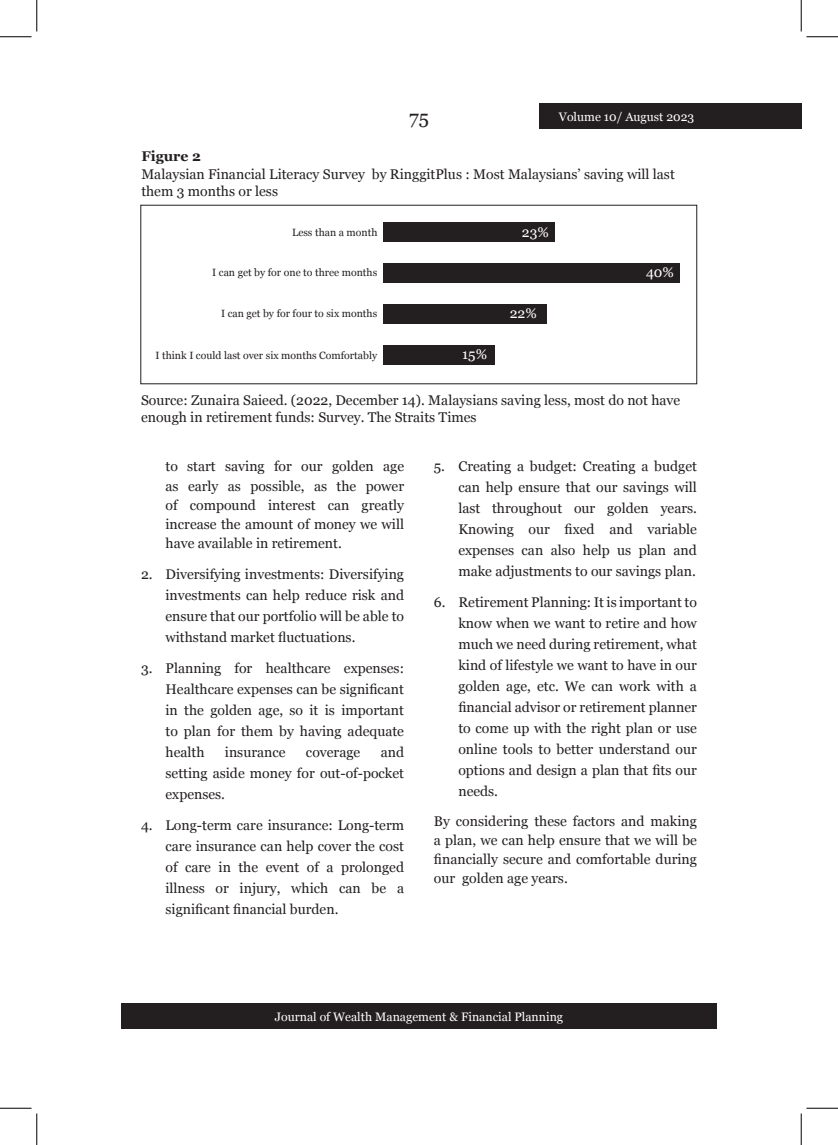
<style>
.page{position:relative;width:838px;height:1145px;background:#fff}
.page>*{position:absolute;margin:0;border:0;box-sizing:border-box;transform-origin:0 0}
.t1{font:19.25px "Georgia";color:#231f20}
.t2{font:14px/21px "Georgia";color:#231f20;text-align:justify}
.t3{font:14px "Georgia";color:#fff}
.t4{font:700 14px "Georgia";color:#231f20}
.t5{font:12.25px "Georgia";color:#fff}
.t6{font:10.5px "Georgia";color:#231f20}
</style>
<div class="page">
<div style="left:539px;top:104px;width:262px;height:25px;background:#231f20"></div>
<div style="left:121px;top:1003px;width:595px;height:26px;background:#231f20"></div>
<div style="left:383px;top:223px;width:171px;height:19px;background:#231f20"></div>
<div style="left:383px;top:304px;width:163px;height:20px;background:#231f20"></div>
<div style="left:383px;top:345px;width:111px;height:20px;background:#231f20"></div>
<div style="left:383px;top:263px;width:296px;height:20px;background:#231f20"></div>
<hr style="left:0;top:36px;width:32px;height:1px;background:#000">
<hr style="left:806px;top:36px;width:31px;height:1px;background:#000">
<hr style="left:0;top:1108px;width:32px;height:1px;background:#000">
<hr style="left:806px;top:1108px;width:31px;height:1px;background:#000">
<hr style="left:36px;top:0;width:1px;height:31px;background:#000">
<hr style="left:36px;top:1113px;width:1px;height:32px;background:#000">
<hr style="left:800px;top:0;width:1px;height:31px;background:#000">
<hr style="left:800px;top:1113px;width:1px;height:32px;background:#000">
<h1 class="t1" style="left:409px;top:103px;width:21px">75</h1>
<p class="t5" style="left:558px;top:108px;width:137px">Volume 10/ August 2023</p>
<p class="t4" style="left:141px;top:146px;width:61px">Figure 2</p>
<p class="t2" style="left:141px;top:165px;width:535px;line-height:17.5px">Malaysian Financial Literacy Survey by RinggitPlus : Most Malaysians’ saving will last them 3 months or less</p>
<p class="t6" style="left:292px;top:225px;width:87px">Less than a month</p>
<p class="t3" style="left:522px;top:222px;width:28px">23%</p>
<p class="t6" style="left:212px;top:265px;width:166px">I can get by for one to three months</p>
<p class="t3" style="left:646px;top:262px;width:29px">40%</p>
<p class="t6" style="left:221px;top:306px;width:158px">I can get by for four to six months</p>
<p class="t6" style="left:155px;top:347px;width:223px">I think I could last over six months Comfortably</p>
<p class="t3" style="left:509px;top:303px;width:29px">22%</p>
<p class="t3" style="left:462px;top:344px;width:26px">15%</p>
<p class="t2" style="left:141px;top:390px;width:540px;line-height:17.5px">Source: Zunaira Saieed. (2022, December 14). Malaysians saving less, most do not have enough in retirement funds: Survey. The Straits Times</p>
<p class="t2" style="left:165px;top:456px;width:240px;line-height:19.2px">to start saving for our golden age as early as possible, as the power of compound interest can greatly increase the amount of money we will have available in retirement.</p>
<p class="t2" style="left:165px;top:563px;width:240px;text-indent:-24px">2. Diversifying investments: Diversifying investments can help reduce risk and ensure that our portfolio will be able to withstand market fluctuations.</p>
<p class="t2" style="left:165px;top:657px;width:240px;text-indent:-24px">3. Planning for healthcare expenses:<br>Healthcare expenses can be significant in the golden age, so it is important to plan for them by having adequate health</p>
<p class="t2" style="left:165px;top:741px;width:240px;text-indent:215px">and setting aside money for out-of-pocket expenses.</p>
<p class="t2" style="left:165px;top:814px;width:240px;text-indent:-24px">4. Long-term care insurance: Long-term care insurance can help cover the cost of care in the event of a prolonged illness or injury, which can be a significant financial burden.</p>
<p class="t2" style="left:225px;top:741px;width:62px">insurance</p>
<p class="t2" style="left:306px;top:741px;width:56px">coverage</p>
<p class="t2" style="left:458px;top:456px;width:240px;text-indent:-24px">5. Creating a budget: Creating a budget can help ensure that our savings will last throughout our golden years.<br>Knowing our fixed and variable expenses can also help us plan and make adjustments to our savings plan.</p>
<p class="t2" style="left:458px;top:592px;width:240px;text-indent:-24px">6. Retirement Planning: It is important to know when we want to retire and how much we need during retirement, what kind of lifestyle we want to have in our golden age, etc. We can work with a financial advisor or retirement planner to come up with the right plan or use online tools to better understand our options and design a plan that fits our needs.</p>
<p class="t2" style="left:434px;top:811px;width:264px;line-height:19.2px">By considering these factors and making a plan, we can help ensure that we will be financially secure and comfortable during our golden age years.</p>
<p class="t5" style="left:275px;top:1007px;width:290px">Journal of Wealth Management &amp; Financial Planning</p>
</div>
